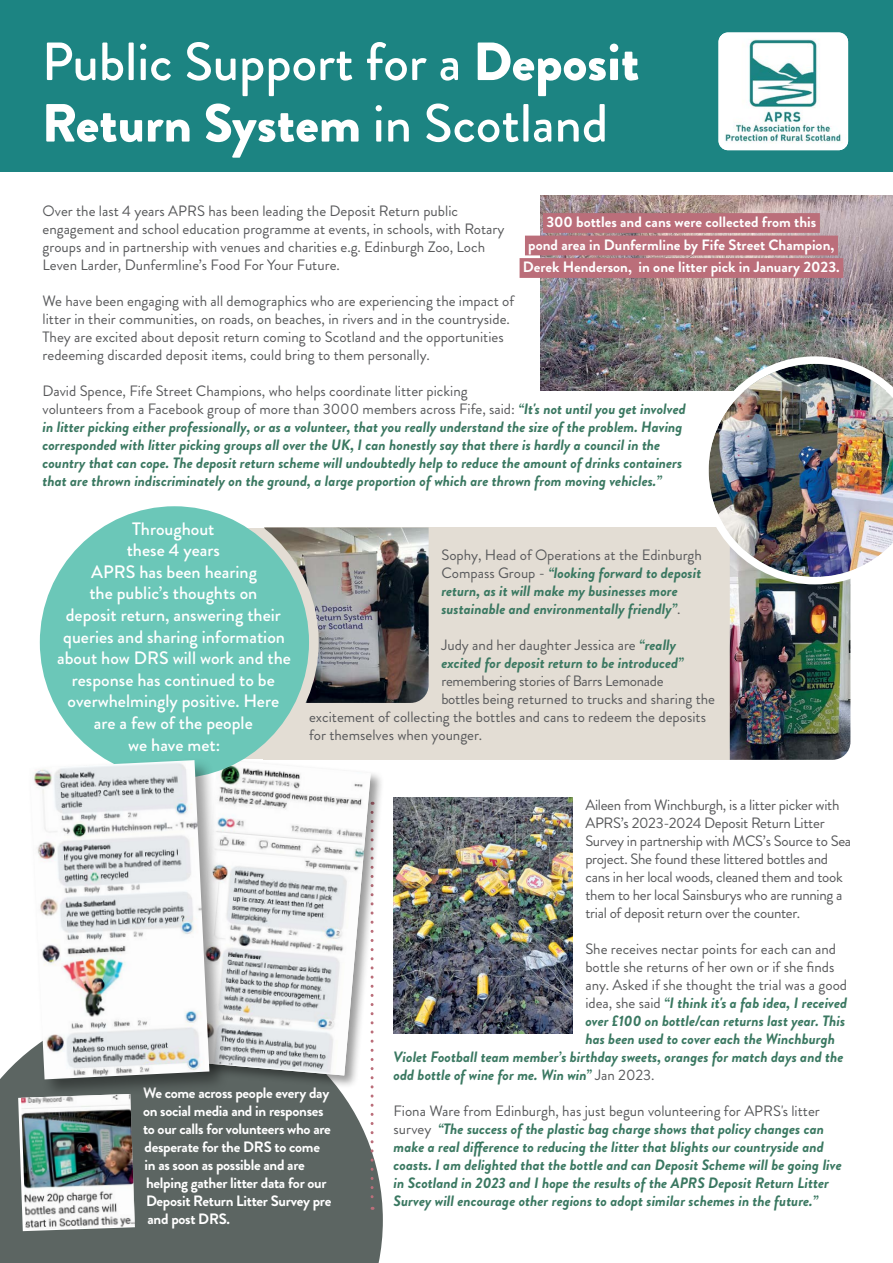
<style>
.page{position:relative;width:893px;height:1263px;background:#fff}
.page>*{position:absolute;margin:0;border:0;box-sizing:border-box;transform-origin:0 0}
.t1{font:500 53.7px/61.5px "Brandon Grotesque";color:#fff}
.t2{font:500 18px/21.6px "Brandon Grotesque";color:#fff;text-align:center}
.t3{font:italic 700 15px/18px "Brandon Grotesque";color:#3a7861}
.t4{font:15px/18px "Brandon Grotesque";color:#58595b}
.t5{font:15px/18px "Brandon Grotesque";letter-spacing:-.02em;color:#58595b}
.t6{font:700 15px "Brandon Grotesque";letter-spacing:-.02em;color:#fff}
.t7{font:700 15px/22.5px "Brandon Grotesque";color:#fff;text-align:center}
.s1{font-weight:900}
.s2{font-weight:400;font-style:normal;color:#58595b}
.s3{color:#bb6e7a}
</style>
<div class="page">
<div style="left:0;top:1053px;width:383px;height:210px;background:#5c6562"></div>
<div style="left:174px;top:527px;width:646px;height:233px;background:#e3ddd4"></div>
<div style="left:0;top:0;width:893px;height:171px;background:#1c8482"></div>
<img style="left:718px;top:33px;width:130px;height:117px">
<img style="left:540px;top:195px;width:353px;height:196px">
<img style="left:730px;top:584px;width:120px;height:176px">
<img style="left:264px;top:527px;width:165px;height:176px">
<div style="left:543px;top:213px;width:277px;height:20px;background:#bb6e7a"></div>
<div style="left:525px;top:236px;width:313px;height:19px;background:#bb6e7a"></div>
<div style="left:520px;top:258px;width:323px;height:20px;background:#bb6e7a"></div>
<div style="left:30px;top:496px;width:289px;height:292px;background:#e3ddd4;border-radius:50%"></div>
<div style="left:19px;top:519px;width:90px;height:266px;background:#fff"></div>
<div style="left:19px;top:495px;width:244px;height:32px;background:#fff"></div>
<img style="left:394px;top:797px;width:179px;height:237px">
<svg style="left:371px;top:1089px;width:3px;height:121px"></svg>
<svg style="left:18px;top:1094px;width:117px;height:137px"></svg>
<img style="left:21px;top:1094px;width:114px;height:136px">
<div style="left:189px;top:758px;width:195px;height:331px;background:#000;opacity:.4"></div>
<img style="left:229px;top:760px;width:142px;height:315px">
<div style="left:40px;top:506px;width:269px;height:272px;background:#6bc7b8;border-radius:50%"></div>
<div style="left:27px;top:758px;width:202px;height:341px;background:#000;opacity:.4"></div>
<img style="left:30px;top:760px;width:179px;height:319px">
<img style="left:701px;top:356px;width:192px;height:228px">
<svg style="left:309px;top:549px;width:7px;height:11px"></svg>
<h1 class="t1" style="left:42px;top:32px;width:599px">Public Support for a <span class="s1">Deposit<br>Return System</span> in Scotland</h1>
<p class="t4" style="left:43px;top:202px;width:464px">Over the last 4 years APRS has been leading the Deposit Return public engagement and school education programme at events, in schools, with Rotary groups and in partnership with venues and charities e.g. Edinburgh Zoo, Loch Leven Larder, Dunfermline’s Food For Your Future.</p>
<p class="t4" style="left:43px;top:292px;width:473px">We have been engaging with all demographics who are experiencing the impact of litter in their communities, on roads, on beaches, in rivers and in the countryside.<br>They are excited about deposit return coming to Scotland and the opportunities redeeming discarded deposit items, could bring to them personally.</p>
<p class="t3" style="left:43px;top:382px;width:645px"><span class="s2">David Spence, Fife Street Champions, who helps coordinate litter picking<br>volunteers from a Facebook group of more than 3000 members across Fife, said:</span> “It's not until you get involved in litter picking either professionally, or as a volunteer, that you really understand the size of the problem. Having corresponded with litter picking groups all over the UK, I can honestly say that there is hardly a council in the country that can cope. The deposit return scheme will undoubtedly help to reduce the amount of drinks containers that are thrown indiscriminately on the ground, a large proportion of which are thrown from moving vehicles.”</p>
<p class="t7" style="left:523px;top:211px;width:322px">300 bottles and cans were collected from this<span class="s3">i<br></span>pond area in Dunfermline by Fife Street Champion,<span class="s3">i<br></span>Derek Henderson, in one litter pick in January 2023.<span class="s3">i</span></p>
<p class="t2" style="left:57px;top:518px;width:235px">Throughout<br>these 4 years<br>APRS has been hearing<br>the public’s thoughts on<br>deposit return, answering their queries and sharing information about how DRS will work and the response has continued to be overwhelmingly positive. Here are a few of the people<br>we have met:</p>
<p class="t3" style="left:441px;top:546px;width:262px"><span class="s2">Sophy, Head of Operations at the Edinburgh Compass Group -</span> “looking forward to deposit return, as it will make my businesses more sustainable and environmentally friendly”<span class="s2">.</span></p>
<p class="t3" style="left:441px;top:636px;width:244px"><span class="s2">Judy and her daughter Jessica are</span> “really excited for deposit return to be introduced”</p>
<p class="t5" style="left:441px;top:672px;width:224px">remembering stories of Barrs Lemonade</p>
<p class="t4" style="left:441px;top:690px;width:275px">bottles being returned to trucks and sharing the</p>
<p class="t4" style="left:309px;top:708px;width:398px">excitement of collecting the bottles and cans to redeem the deposits</p>
<p class="t4" style="left:309px;top:726px;width:175px">for themselves when younger.</p>
<p class="t6" style="left:143px;top:1082px;width:188px">We come across people every day</p>
<p class="t6" style="left:143px;top:1100px;width:182px">on social media and in responses</p>
<p class="t6" style="left:143px;top:1118px;width:189px">to our calls for volunteers who are</p>
<p class="t6" style="left:145px;top:1136px;width:177px">desperate for the DRS to come</p>
<p class="t6" style="left:145px;top:1154px;width:162px">in as soon as possible and are</p>
<p class="t6" style="left:146px;top:1172px;width:182px">helping gather litter data for our</p>
<p class="t6" style="left:146px;top:1190px;width:187px">Deposit Return Litter Survey pre</p>
<p class="t6" style="left:148px;top:1208px;width:84px">and post DRS.</p>
<p class="t5" style="left:585px;top:796px;width:267px">Aileen from Winchburgh, is a litter picker with APRS’s 2023-2024 Deposit Return Litter Survey in partnership with MCS’s Source to Sea project. She found these littered bottles and cans in her local woods, cleaned them and took them to her local Sainsburys who are running a trial of deposit return over the counter.</p>
<p class="t4" style="left:585px;top:940px;width:252px">She receives nectar points for each can and</p>
<p class="t4" style="left:585px;top:958px;width:251px">bottle she returns of her own or if she finds</p>
<p class="t4" style="left:585px;top:976px;width:263px">any. Asked if she thought the trial was a good</p>
<p class="t3" style="left:585px;top:994px;width:263px"><span class="s2">idea, she said</span> “I think it's a fab idea, I received</p>
<p class="t3" style="left:585px;top:1012px;width:261px">over £100 on bottle/can returns last year. This</p>
<p class="t3" style="left:585px;top:1030px;width:251px">has been used to cover each the Winchburgh</p>
<p class="t3" style="left:394px;top:1048px;width:451px">Violet Football team member’s birthday sweets, oranges for match days and the</p>
<p class="t3" style="left:394px;top:1066px;width:262px">odd bottle of wine for me. Win win” <span class="s2">Jan 2023.</span></p>
<p class="t3" style="left:394px;top:1102px;width:450px"><span class="s2">Fiona Ware from Edinburgh, has just begun volunteering for APRS's litter survey</span> “The success of the plastic bag charge shows that policy changes can make a real difference to reducing the litter that blights our countryside and coasts. I am delighted that the bottle and can Deposit Scheme will be going live in Scotland in 2023 and I hope the results of the APRS Deposit Return Litter Survey will encourage other regions to adopt similar schemes in the future.”</p>
</div>
